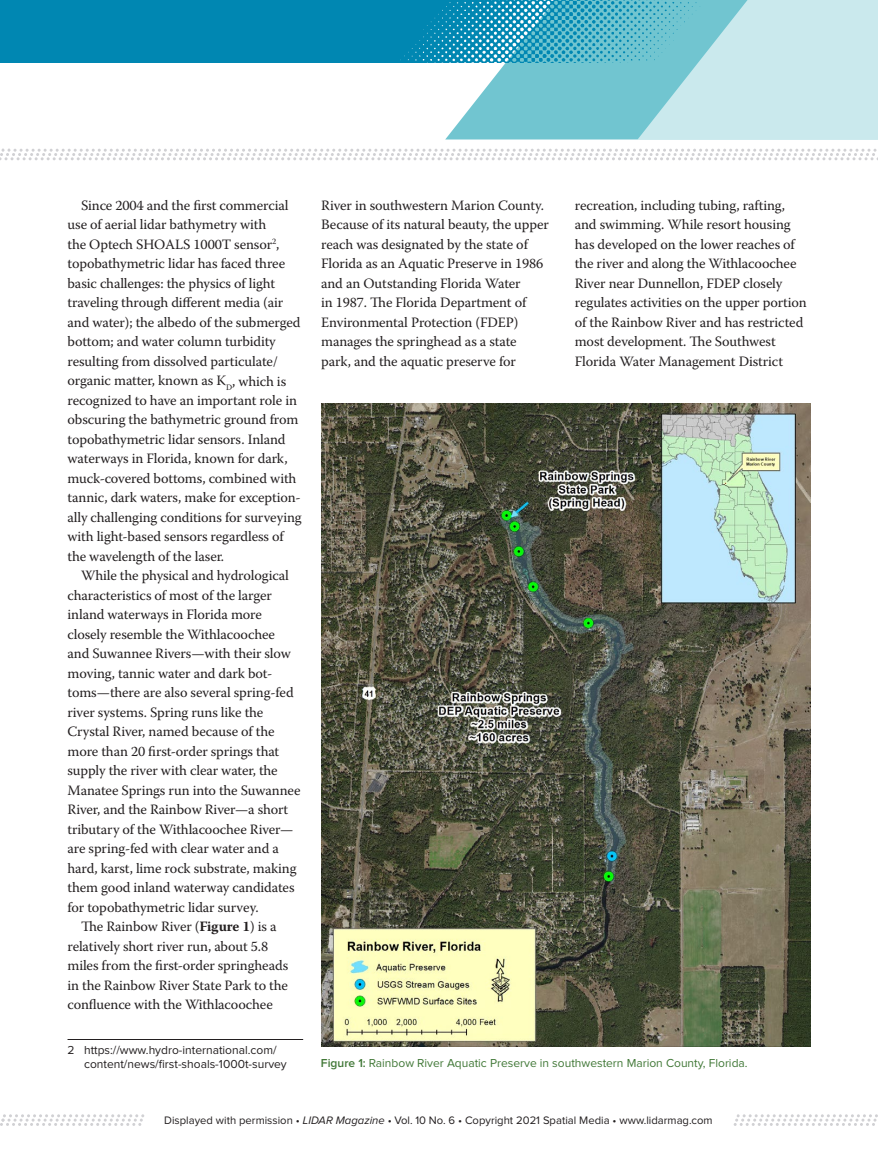
<style>
.page{position:relative;width:878px;height:1161px;background:#fff}
.page>*{position:absolute;margin:0;border:0;box-sizing:border-box;transform-origin:0 0}
.t1{font:14.25px/19.5px "Warnock Pro";letter-spacing:-.01em;color:#231f20}
.t2{font:12px/14.2px "Proxima Nova";color:#231f20}
.t3{font:12px "Proxima Nova";color:#417837}
.t4{font:11.25px "Proxima Nova";color:#231f20}
.s1{font-weight:700}
.s2{font-weight:600}
.s3{font-style:italic}
</style>
<div class="page">
<svg style="left:0;top:149px;width:878px;height:11px"></svg>
<svg style="left:445px;top:63px;width:192px;height:77px;fill:#71c5d0"></svg>
<svg style="left:637px;top:0;width:241px;height:140px;background:#c0e5ea"></svg>
<img style="left:0;top:0;width:808px;height:63px">
<hr style="left:68px;top:1039px;width:235px;height:1px;background:#231f20">
<img style="left:321px;top:404px;width:489px;height:643px">
<svg style="left:0;top:1114px;width:877px;height:12px"></svg>
<p class="t1" style="left:67px;top:195px;width:236px;text-indent:14px">Since 2004 and the first commercial use of aerial lidar bathymetry with<br>the Optech SHOALS 1000T sensor<sup>2</sup>, topobathymetric lidar has faced three basic challenges: the physics of light traveling through different media (air and water); the albedo of the submerged bottom; and water column turbidity resulting from dissolved particulate/ organic matter, known as K<sub>D</sub>, which is recognized to have an important role in obscuring the bathymetric ground from topobathymetric lidar sensors. Inland waterways in Florida, known for dark, muck-covered bottoms, combined with tannic, dark waters, make for exception&shy;ally challenging conditions for surveying with light-based sensors regardless of the wavelength of the laser.</p>
<p class="t1" style="left:81px;top:566px;width:209px">While the physical and hydrological</p>
<p class="t1" style="left:68px;top:585px;width:206px">characteristics of most of the larger</p>
<p class="t1" style="left:68px;top:605px;width:196px">inland waterways in Florida more</p>
<p class="t1" style="left:68px;top:624px;width:209px">closely resemble the Withlacoochee</p>
<p class="t1" style="left:68px;top:644px;width:225px">and Suwannee Rivers—with their slow</p>
<p class="t1" style="left:68px;top:663px;width:206px">moving, tannic water and dark bot-</p>
<p class="t1" style="left:68px;top:683px;width:228px">toms—there are also several spring-fed</p>
<p class="t1" style="left:68px;top:702px;width:197px">river systems. Spring runs like the</p>
<p class="t1" style="left:68px;top:722px;width:208px">Crystal River, named because of the</p>
<p class="t1" style="left:68px;top:741px;width:213px">more than 20 first-order springs that</p>
<p class="t1" style="left:68px;top:761px;width:212px">supply the river with clear water, the</p>
<p class="t1" style="left:68px;top:780px;width:234px">Manatee Springs run into the Suwannee</p>
<p class="t1" style="left:68px;top:800px;width:222px">River, and the Rainbow River—a short</p>
<p class="t1" style="left:68px;top:819px;width:227px">tributary of the Withlacoochee River—</p>
<p class="t1" style="left:68px;top:839px;width:213px">are spring-fed with clear water and a</p>
<p class="t1" style="left:68px;top:858px;width:230px">hard, karst, lime rock substrate, making</p>
<p class="t1" style="left:68px;top:878px;width:228px">them good inland waterway candidates</p>
<p class="t1" style="left:68px;top:897px;width:192px">for topobathymetric lidar survey.</p>
<p class="t1" style="left:81px;top:917px;width:197px">The Rainbow River (<span class="s1">Figure 1</span>) is a</p>
<p class="t1" style="left:68px;top:936px;width:202px">relatively short river run, about 5.8</p>
<p class="t1" style="left:68px;top:956px;width:222px">miles from the first-order springheads</p>
<p class="t1" style="left:68px;top:975px;width:222px">in the Rainbow River State Park to the</p>
<p class="t1" style="left:68px;top:995px;width:207px">confluence with the Withlacoochee</p>
<p class="t2" style="left:84px;top:1043px;width:204px;text-indent:-16px">2 https://www.hydro-international.com/ content/news/first-shoals-1000t-survey</p>
<p class="t1" style="left:321px;top:195px;width:229px">River in southwestern Marion County.<br>Because of its natural beauty, the upper reach was designated by the state of Florida as an Aquatic Preserve in 1986 and an Outstanding Florida Water<br>in 1987. The Florida Department of Environmental Protection (FDEP) manages the springhead as a state park, and the aquatic preserve for</p>
<p class="t1" style="left:574px;top:195px;width:233px">recreation, including tubing, rafting, and swimming. While resort housing has developed on the lower reaches of the river and along the Withlacoochee River near Dunnellon, FDEP closely regulates activities on the upper portion of the Rainbow River and has restricted most development. The Southwest Florida Water Management District</p>
<p class="t3" style="left:321px;top:1056px;width:428px"><span class="s2">Figure 1:</span> Rainbow River Aquatic Preserve in southwestern Marion County, Florida.</p>
<p class="t4" style="left:164px;top:1114px;width:550px">Displayed with permission • <span class="s3">LIDAR Magazine</span> • Vol. 10 No. 6 • Copyright 2021 Spatial Media • www.lidarmag.com</p>
</div>
